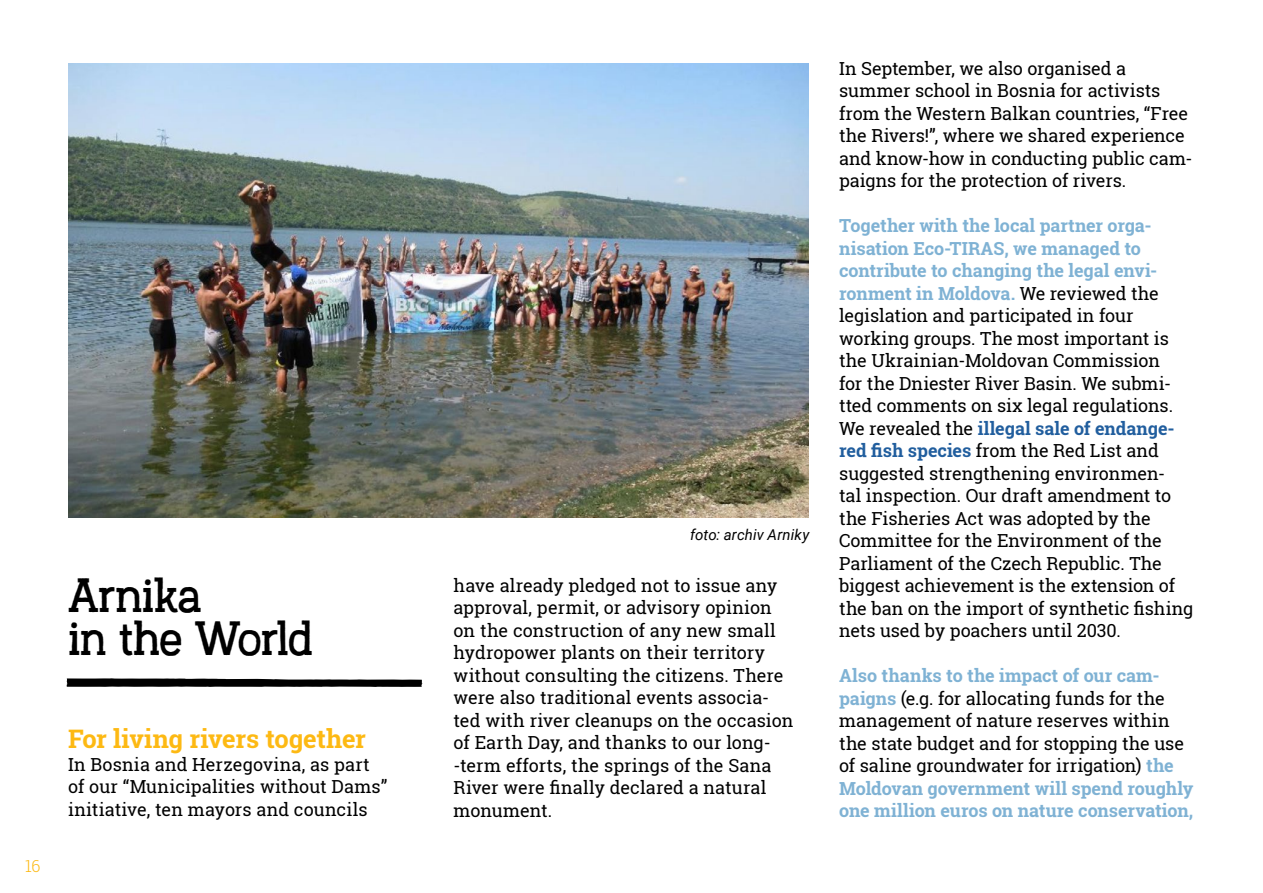
<style>
.page{position:relative;width:1263px;height:893px;background:#fff}
.page>*{position:absolute;margin:0;border:0;box-sizing:border-box;transform-origin:0 0}
.t1{font:45px/43.5px "Austral Slab Rough";letter-spacing:-.02em;color:#000}
.t2{font:700 25.5px "Roboto Slab";letter-spacing:-.015em;color:#fdb913}
.t3{font:18px/22.5px "Roboto Slab";letter-spacing:-.005em;color:#000}
.t4{font:300 16.5px "Roboto Slab";color:#fdb913}
.t5{font:italic 15px "Roboto";letter-spacing:.01em;color:#000}
.s1{font-weight:700;color:#7fb2d4}
.s2{font-weight:700;color:#215e9e}
</style>
<div class="page">
<svg style="left:66px;top:678px;width:357px;height:9px;background:#262626"></svg>
<img style="left:69px;top:63px;width:740px;height:454px">
<h1 class="t1" style="left:68px;top:571px;width:247px">Arnika<br>in the World</h1>
<p class="t4" style="left:25px;top:855px;width:17px">16</p>
<h2 class="t2" style="left:68px;top:722px;width:299px">For living rivers together</h2>
<p class="t3" style="left:68px;top:753px;width:321px">In Bosnia and Herzegovina, as part of our “Municipalities without Dams” initiative, ten mayors and councils</p>
<p class="t5" style="left:690px;top:524px;width:121px">foto: archiv Arniky</p>
<p class="t3" style="left:454px;top:574px;width:341px">have already pledged not to issue any approval, permit, or advisory opinion on the construction of any new small hydropower plants on their territory without consulting the citizens. There were also traditional events associa&shy;ted with river cleanups on the occasion of Earth Day, and thanks to our long--term efforts, the springs of the Sana River were finally declared a natural monument.</p>
<p class="t3" style="left:839px;top:57px;width:355px">In September, we also organised a summer school in Bosnia for activists from the Western Balkan countries, “Free the Rivers!”, where we shared experience and know-how in conducting public cam&shy;paigns for the protection of rivers.</p>
<p class="t3" style="left:839px;top:214px;width:356px"><span class="s1">Together with the local partner orga&shy;nisation Eco-TIRAS, we managed to contribute to changing the legal envi&shy;ronment in Moldova.</span> We reviewed the legislation and participated in four working groups. The most important is the Ukrainian-Moldovan Commission<br>for the Dniester River Basin. We submi&shy;tted comments on six legal regulations.<br>We revealed the <span class="s2">illegal sale of endange&shy;red fish species</span> from the Red List and suggested strengthening environmen-<br>tal inspection. Our draft amendment to the Fisheries Act was adopted by the Committee for the Environment of the Parliament of the Czech Republic. The biggest achievement is the extension of the ban on the import of synthetic fishing nets used by poachers until 2030.</p>
<p class="t3" style="left:839px;top:664px;width:356px"><span class="s1">Also thanks to the impact of our cam&shy;paigns</span> (e.g. for allocating funds for the management of nature reserves within the state budget and for stopping the use of saline groundwater for irrigation) <span class="s1">the Moldovan government will spend roughly one million euros on nature conservation,</span></p>
</div>
